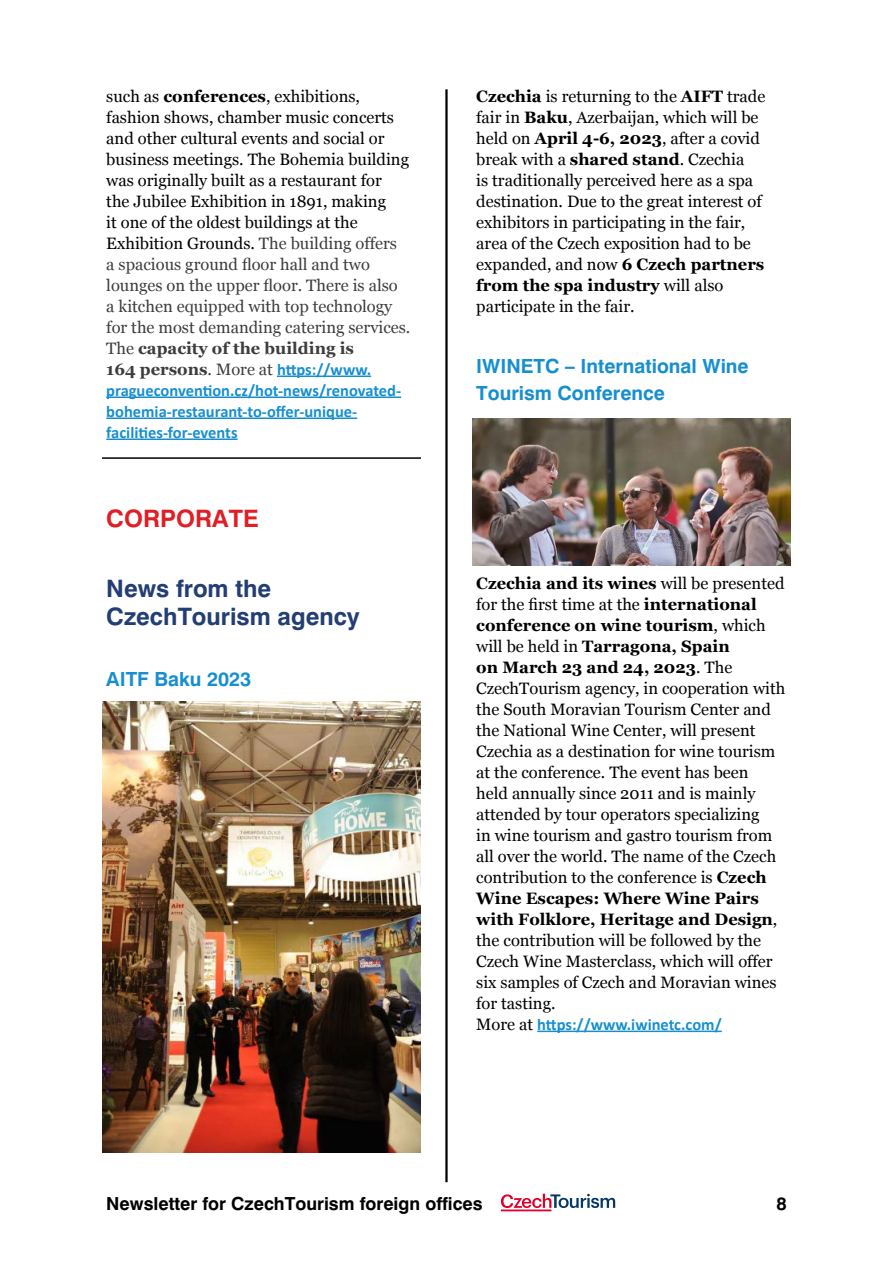
<style>
.page{position:relative;width:893px;height:1263px;background:#fff}
.page>*{position:absolute;margin:0;border:0;box-sizing:border-box;transform-origin:0 0}
.t1{font:700 24px/27.6px "Swiss 721 BTCE";color:#233e73}
.t2{font:700 24px "Swiss 721 BTCE";color:#e01e26}
.t3{font:700 19.5px/27px "Swiss 721 BTCE";color:#178fcf}
.t4{font:700 18px "Swiss 721 BTCE";color:#000}
.t5{font:16.5px/21px "Georgia";color:#000}
.t6{font:700 16.5px/21px "Calibri";color:#178fcf}
.s1{font-weight:700}
.s2{color:#3d3d3d}
.s3{font-weight:700;color:#3d3d3d}
.s4{font-family:"Georgia";color:#3d3d3d}
.s5{font-family:"Georgia";font-weight:400;color:#3d3d3d}
.s6{font-family:"Georgia";font-weight:400;color:#000}
</style>
<div class="page">
<hr style="left:445px;top:89px;width:3px;height:1093px;background:#000">
<svg style="left:501px;top:1194px;width:114px;height:17px"></svg>
<hr style="left:277px;top:375px;width:94px;height:2px;background:#178fcf">
<hr style="left:106px;top:396px;width:295px;height:2px;background:#178fcf">
<hr style="left:106px;top:417px;width:251px;height:2px;background:#178fcf">
<hr style="left:106px;top:438px;width:132px;height:2px;background:#178fcf">
<hr style="left:102px;top:457px;width:319px;height:2px;background:#000">
<img style="left:102px;top:702px;width:319px;height:450px">
<hr style="left:537px;top:1030px;width:185px;height:2px;background:#178fcf">
<img style="left:472px;top:418px;width:319px;height:147px">
<p class="t5" style="left:106px;top:86px;width:306px">such as <span class="s1">conferences</span>, exhibitions, fashion shows, chamber music concerts and other cultural events and social or business meetings. The Bohemia building was originally built as a restaurant for<br>the Jubilee Exhibition in 1891, making<br>it one of the oldest buildings at the Exhibition Grounds. <span class="s2">The building offers<br>a spacious ground floor hall and two lounges on the upper floor. There is also<br>a kitchen equipped with top technology for the most demanding catering services.<br>The</span> <span class="s3">capacity of the building is</span></p>
<p class="t6" style="left:106px;top:358px;width:296px"><span class="s4">164 persons</span><span class="s5">. More at</span> https://www. pragueconvention.cz/hot-news/renovated&shy;bohemia-restaurant-to-offer-unique&shy;facilities-for-events</p>
<h1 class="t2" style="left:106px;top:503px;width:154px">CORPORATE</h1>
<h1 class="t1" style="left:106px;top:575px;width:255px">News from the<br>CzechTourism agency</h1>
<p class="t3" style="left:106px;top:666px;width:147px">AITF Baku 2023</p>
<p class="t5" style="left:476px;top:86px;width:291px"><span class="s1">Czechia</span> is returning to the <span class="s1">AIFT</span> trade fair in <span class="s1">Baku</span>, Azerbaijan, which will be held on <span class="s1">April 4-6, 2023</span>, after a covid break with a <span class="s1">shared stand</span>. Czechia<br>is traditionally perceived here as a spa destination. Due to the great interest of exhibitors in participating in the fair, area of the Czech exposition had to be expanded, and now <span class="s1">6 Czech partners from the spa industry</span> will also participate in the fair.</p>
<p class="t3" style="left:476px;top:352px;width:274px">IWINETC – International Wine<br>Tourism Conference</p>
<p class="t5" style="left:476px;top:573px;width:311px"><span class="s1">Czechia and its wines</span> will be presented for the first time at the <span class="s1">international conference on wine tourism</span>, which will be held in <span class="s1">Tarragona, Spain<br>on March 23 and 24, 2023</span>. The CzechTourism agency, in cooperation with the South Moravian Tourism Center and the National Wine Center, will present Czechia as a destination for wine tourism at the conference. The event has been<br>held annually since 2011 and is mainly attended by tour operators specializing<br>in wine tourism and gastro tourism from all over the world. The name of the Czech contribution to the conference is <span class="s1">Czech Wine Escapes: Where Wine Pairs with Folklore, Heritage and Design</span>, the contribution will be followed by the Czech Wine Masterclass, which will offer six samples of Czech and Moravian wines for tasting.</p>
<p class="t6" style="left:476px;top:1013px;width:247px"><span class="s6">More at</span> https://www.iwinetc.com/</p>
<p class="t4" style="left:106px;top:1191px;width:378px">Newsletter for CzechTourism foreign offices</p>
<p class="t4" style="left:776px;top:1191px;width:12px">8</p>
</div>
